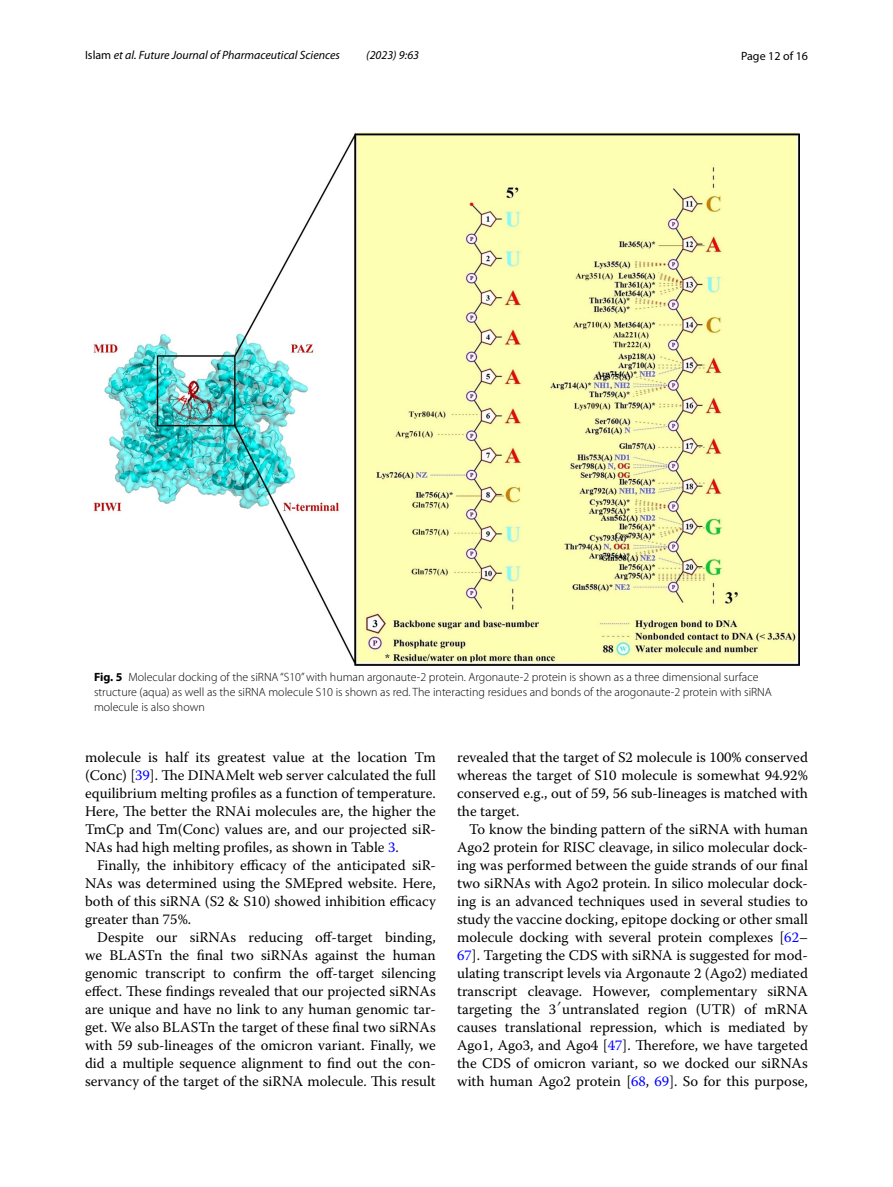
<style>
.page{position:relative;width:893px;height:1187px;background:#fff}
.page>*{position:absolute;margin:0;border:0;box-sizing:border-box;transform-origin:0 0}
.t1{font:14.7px/18px "Warnock Pro";color:#000;text-align:justify}
.t2{font:300 12px/15px "Myriad Pro";color:#000}
.t3{font:italic 12px "Myriad Pro";color:#000}
.t4{font:12px "Myriad Pro";color:#000}
.s1{font-style:normal}
.s2{font-weight:700}
.s3{color:#00f}
.s4{font-family:"Code 2000"}
</style>
<div class="page">
<img style="left:94px;top:133px;width:705px;height:532px">
<p class="t3" style="left:85px;top:48px;width:256px"><span class="s1">Islam</span> et al. Future Journal of Pharmaceutical Sciences</p>
<p class="t3" style="left:366px;top:48px;width:54px">(2023) 9:63</p>
<p class="t4" style="left:741px;top:48px;width:68px">Page 12 of 16</p>
<p class="t2" style="left:94px;top:669px;width:679px"><span class="s2">Fig. 5</span> Molecular docking of the siRNA “S10” with human argonaute-2 protein. Argonaute-2 protein is shown as a three dimensional surface structure (aqua) as well as the siRNA molecule S10 is shown as red. The interacting residues and bonds of the arogonaute-2 protein with siRNA molecule is also shown</p>
<p class="t1" style="left:85px;top:747px;width:352px">molecule is half its greatest value at the location Tm (Conc) [<span class="s3">39</span>]. The DINAMelt web server calculated the full equilibrium melting profiles as a function of temperature.<br>Here, The better the RNAi molecules are, the higher the TmCp and Tm(Conc) values are, and our projected siR-NAs had high melting profiles, as shown in Table <span class="s3">3</span>.</p>
<p class="t1" style="left:85px;top:855px;width:352px;text-indent:12px">Finally, the inhibitory efficacy of the anticipated siR-NAs was determined using the SMEpred website. Here, both of this siRNA (S2 &amp; S10) showed inhibition efficacy greater than 75%.</p>
<p class="t1" style="left:85px;top:927px;width:352px;text-indent:12px">Despite our siRNAs reducing off-target binding, we BLASTn the final two siRNAs against the human genomic transcript to confirm the off-target silencing effect. These findings revealed that our projected siRNAs are unique and have no link to any human genomic tar&shy;get. We also BLASTn the target of these final two siRNAs with 59 sub-lineages of the omicron variant. Finally, we did a multiple sequence alignment to find out the con&shy;servancy of the target of the siRNA molecule. This result</p>
<p class="t1" style="left:457px;top:747px;width:352px">revealed that the target of S2 molecule is 100% conserved whereas the target of S10 molecule is somewhat 94.92% conserved e.g., out of 59, 56 sub-lineages is matched with the target.</p>
<p class="t1" style="left:457px;top:819px;width:352px;text-indent:12px">To know the binding pattern of the siRNA with human Ago2 protein for RISC cleavage, in silico molecular dock&shy;ing was performed between the guide strands of our final two siRNAs with Ago2 protein. In silico molecular dock&shy;ing is an advanced techniques used in several studies to study the vaccine docking, epitope docking or other small molecule docking with several protein complexes [<span class="s3">62</span>– <span class="s3">67</span>]. Targeting the CDS with siRNA is suggested for mod&shy;ulating transcript levels via Argonaute 2 (Ago2) mediated transcript cleavage. However, complementary siRNA targeting the 3<span class="s4">′</span>untranslated region (UTR) of mRNA causes translational repression, which is mediated by Ago1, Ago3, and Ago4 [<span class="s3">47</span>]. Therefore, we have targeted the CDS of omicron variant, so we docked our siRNAs with human Ago2 protein [<span class="s3">68</span>, <span class="s3">69</span>]. So for this purpose,</p>
</div>
